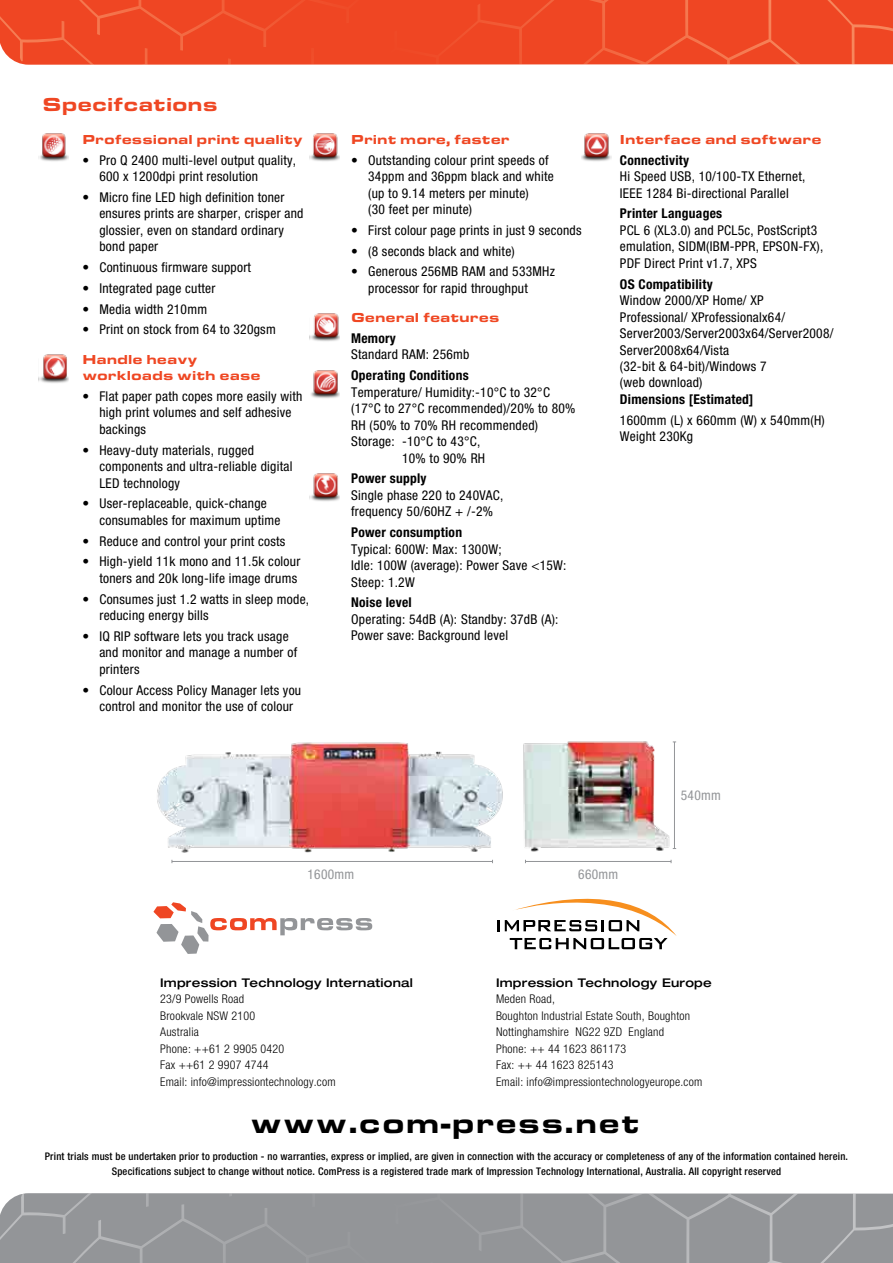
<style>
.page{position:relative;width:893px;height:1263px;background:#fff}
.page>*{position:absolute;margin:0;border:0;box-sizing:border-box;transform-origin:0 0}
.t1{font:28.5px "Eurostile Extended Black DTC";letter-spacing:.04em;color:#000}
.t2{font:19.5px "Eurostile Extended Black DTC";color:#ef4723}
.t3{font:condensed 13.5px/16.5px "Helvetica Neue";letter-spacing:.02em;color:#000}
.t4{font:700 condensed 13.5px "Helvetica Neue";letter-spacing:.02em;color:#000}
.t5{font:13.5px/16.5px "Eurostile Extended Black DTC";color:#ef4723}
.t6{font:condensed 13.5px "Helvetica Neue";letter-spacing:.02em;color:#939598}
.t7{font:300 condensed 12px/16.5px "Helvetica Neue";letter-spacing:.02em;color:#000}
.t8{font:500 expanded 12px "Helvetica Neue";letter-spacing:.02em;color:#000}
.t9{font:500 condensed 10.5px/15px "Helvetica Neue";letter-spacing:.02em;color:#000;text-align:center}
</style>
<div class="page">
<svg style="left:3px;top:51px;width:890px;height:14px;background:#ef502e"></svg>
<div style="left:0;top:0;width:893px;height:51px;background:#ef4623"></div>
<svg style="left:153px;top:902px;width:219px;height:52px"></svg>
<svg style="left:497px;top:898px;width:180px;height:51px"></svg>
<svg style="left:6px;top:1193px;width:887px;height:11px;background:#999b9e"></svg>
<div style="left:0;top:1204px;width:893px;height:59px;background:#939598"></div>
<img style="left:157px;top:742px;width:346px;height:111px">
<img style="left:523px;top:741px;width:154px;height:111px">
<hr style="left:525px;top:861px;width:146px;height:1px;background:#939598">
<hr style="left:674px;top:742px;width:1px;height:106px;background:#939598">
<hr style="left:172px;top:861px;width:320px;height:1px;background:#939598">
<img style="left:39px;top:133px;width:29px;height:28px">
<img style="left:39px;top:354px;width:29px;height:29px">
<img style="left:310px;top:473px;width:30px;height:28px">
<img style="left:311px;top:370px;width:29px;height:28px">
<img style="left:310px;top:313px;width:30px;height:28px">
<img style="left:310px;top:133px;width:30px;height:28px">
<img style="left:582px;top:133px;width:29px;height:28px">
<h2 class="t2" style="left:43px;top:94px;width:177px">Specifcations</h2>
<p class="t5" style="left:82px;top:131px;width:222px">Professional print quality</p>
<p class="t3" style="left:99px;top:152px;width:198px;text-indent:-17px">• Pro Q 2400 multi-level output quality,<br>600 x 1200dpi print resolution</p>
<p class="t3" style="left:99px;top:189px;width:206px;text-indent:-17px">• Micro fine LED high definition toner ensures prints are sharper, crisper and glossier, even on standard ordinary bond paper</p>
<p class="t3" style="left:82px;top:259px;width:170px">• Continuous firmware support</p>
<p class="t3" style="left:82px;top:280px;width:135px">• Integrated page cutter</p>
<p class="t3" style="left:82px;top:301px;width:126px">• Media width 210mm</p>
<p class="t3" style="left:82px;top:321px;width:195px">• Print on stock from 64 to 320gsm</p>
<p class="t5" style="left:82px;top:351px;width:180px">Handle heavy workloads with ease</p>
<p class="t3" style="left:99px;top:388px;width:205px;text-indent:-17px">• Flat paper path copes more easily with high print volumes and self adhesive backings</p>
<p class="t3" style="left:99px;top:442px;width:195px;text-indent:-17px">• Heavy-duty materials, rugged components and ultra-reliable digital<br>LED technology</p>
<p class="t3" style="left:99px;top:495px;width:183px;text-indent:-17px">• User-replaceable, quick-change consumables for maximum uptime</p>
<p class="t3" style="left:82px;top:533px;width:205px">• Reduce and control your print costs</p>
<p class="t3" style="left:82px;top:553px;width:219px;text-align:right">• High-yield 11k mono and 11.5k colour toners and 20k long-life image drums</p>
<p class="t3" style="left:99px;top:591px;width:211px;text-indent:-17px">• Consumes just 1.2 watts in sleep mode, reducing energy bills</p>
<p class="t3" style="left:99px;top:628px;width:199px;text-indent:-17px">• IQ RIP software lets you track usage and monitor and manage a number of printers</p>
<p class="t3" style="left:99px;top:681px;width:203px;text-indent:-17px">• Colour Access Policy Manager lets you control and monitor the use of colour</p>
<p class="t5" style="left:351px;top:131px;width:160px">Print more, faster</p>
<p class="t3" style="left:368px;top:151px;width:187px;text-indent:-17px">• Outstanding colour print speeds of<br>34ppm and 36ppm black and white (up to 9.14 meters per minute)<br>(30 feet per minute)</p>
<p class="t3" style="left:351px;top:222px;width:232px">• First colour page prints in just 9 seconds</p>
<p class="t3" style="left:351px;top:242px;width:165px">• (8 seconds black and white)</p>
<p class="t3" style="left:368px;top:263px;width:188px;text-indent:-17px">• Generous 256MB RAM and 533MHz processor for rapid throughput</p>
<p class="t5" style="left:351px;top:309px;width:150px">General features</p>
<p class="t4" style="left:351px;top:330px;width:46px">Memory</p>
<p class="t3" style="left:351px;top:346px;width:120px">Standard RAM: 256mb</p>
<p class="t4" style="left:351px;top:367px;width:119px">Operating Conditions</p>
<p class="t3" style="left:351px;top:383px;width:200px">Temperature/ Humidity:-10°C to 32°C</p>
<p class="t3" style="left:351px;top:400px;width:226px">(17°C to 27°C recommended)/20% to 80%</p>
<p class="t3" style="left:351px;top:416px;width:188px">RH (50% to 70% RH recommended)</p>
<p class="t3" style="left:351px;top:433px;width:131px">Storage: -10°C to 43°C,</p>
<p class="t3" style="left:402px;top:449px;width:85px">10% to 90% RH</p>
<p class="t4" style="left:351px;top:470px;width:77px">Power supply</p>
<p class="t3" style="left:351px;top:487px;width:154px">Single phase 220 to 240VAC, frequency 50/60HZ + /-2%</p>
<p class="t4" style="left:351px;top:524px;width:112px">Power consumption</p>
<p class="t3" style="left:351px;top:540px;width:217px">Typical: 600W: Max: 1300W;<br>Idle: 100W (average): Power Save &lt;15W:<br>Steep: 1.2W</p>
<p class="t4" style="left:351px;top:594px;width:62px">Noise level</p>
<p class="t3" style="left:351px;top:611px;width:209px">Operating: 54dB (A): Standby: 37dB (A):<br>Power save: Background level</p>
<p class="t5" style="left:620px;top:131px;width:203px">Interface and software</p>
<p class="t4" style="left:620px;top:152px;width:71px">Connectivity</p>
<p class="t3" style="left:620px;top:168px;width:187px">Hi Speed USB, 10/100-TX Ethernet,<br>IEEE 1284 Bi-directional Parallel</p>
<p class="t4" style="left:620px;top:205px;width:104px">Printer Languages</p>
<p class="t3" style="left:620px;top:222px;width:205px">PCL 6 (XL3.0) and PCL5c, PostScript3 emulation, SIDM(IBM-PPR, EPSON-FX),<br>PDF Direct Print v1.7, XPS</p>
<p class="t4" style="left:620px;top:275px;width:94px">OS Compatibility</p>
<p class="t3" style="left:620px;top:292px;width:215px">Window 2000/XP Home/ XP<br>Professional/ XProfessionalx64/<br>Server2003/Server2003x64/Server2008/<br>Server2008x64/Vista<br>(32-bit &amp; 64-bit)/Windows 7<br>(web download)</p>
<p class="t4" style="left:620px;top:391px;width:135px">Dimensions [Estimated]</p>
<p class="t3" style="left:620px;top:412px;width:206px">1600mm (L) x 660mm (W) x 540mm(H)<br>Weight 230Kg</p>
<p class="t6" style="left:681px;top:788px;width:42px">540mm</p>
<p class="t6" style="left:307px;top:866px;width:48px">1600mm</p>
<p class="t6" style="left:578px;top:866px;width:42px">660mm</p>
<p class="t8" style="left:160px;top:975px;width:254px">Impression Technology International</p>
<p class="t7" style="left:160px;top:991px;width:177px">23/9 Powells Road<br>Brookvale NSW 2100<br>Australia<br>Phone: ++61 2 9905 0420<br>Fax ++61 2 9907 4744<br>Email: info@impressiontechnology.com</p>
<p class="t8" style="left:496px;top:975px;width:217px">Impression Technology Europe</p>
<p class="t7" style="left:496px;top:991px;width:208px">Meden Road,<br>Boughton Industrial Estate South, Boughton<br>Nottinghamshire NG22 9ZD England<br>Phone: ++ 44 1623 861173<br>Fax: ++ 44 1623 825143<br>Email: info@impressiontechnologyeurope.com</p>
<h1 class="t1" style="left:250px;top:1107px;width:391px">www.com-press.net</h1>
<p class="t9" style="left:45px;top:1148px;width:805px">Print trials must be undertaken prior to production - no warranties, express or implied, are given in connection with the accuracy or completeness of any of the information contained herein.<br>Specifications subject to change without notice. ComPress is a registered trade mark of Impression Technology International, Australia. All copyright reserved</p>
</div>
